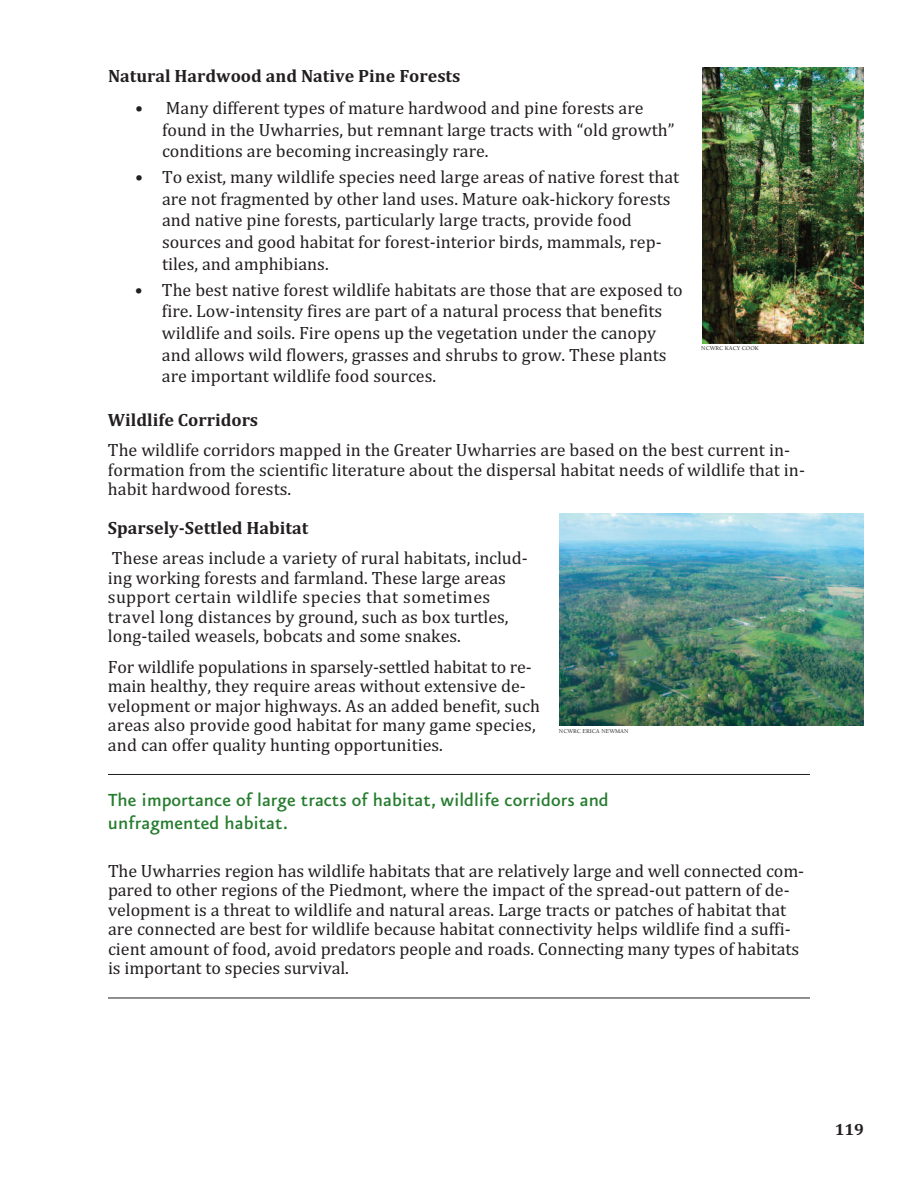
<style>
.page{position:relative;width:918px;height:1188px;background:#fff}
.page>*{position:absolute;margin:0;border:0;box-sizing:border-box;transform-origin:0 0}
.t1{font:500 21px/22.5px "Eureka Sans";color:#257c2e}
.t2{font:18px/19.5px "Cambria";color:#231f20}
.t3{font:700 18px "Cambria";color:#231f20}
.t4{font:700 16.5px "Cambria";color:#231f20}
.t5{font:500 6px "Berkeley";color:#231f20}
</style>
<div class="page">
<hr style="left:108px;top:774px;width:702px;height:1px;background:#231f20">
<hr style="left:108px;top:998px;width:702px;height:1px;background:#231f20">
<img style="left:702px;top:68px;width:162px;height:276px">
<img style="left:559px;top:513px;width:305px;height:212px">
<p class="t3" style="left:108px;top:65px;width:354px">Natural Hardwood and Native Pine Forests</p>
<p class="t2" style="left:162px;top:97px;width:514px;line-height:21.6px;text-indent:-27px">• Many different types of mature hardwood and pine forests are found in the Uwharries, but remnant large tracts with “old growth” conditions are becoming increasingly rare.</p>
<p class="t2" style="left:162px;top:166px;width:519px;line-height:21.6px;text-indent:-27px">• To exist, many wildlife species need large areas of native forest that are not fragmented by other land uses. Mature oak-hickory forests and native pine forests, particularly large tracts, provide food sources and good habitat for forest-interior birds, mammals, rep&shy;tiles, and amphibians.</p>
<p class="t2" style="left:162px;top:279px;width:522px;line-height:21.6px;text-indent:-27px">• The best native forest wildlife habitats are those that are exposed to fire. Low-intensity fires are part of a natural process that benefits wildlife and soils. Fire opens up the vegetation under the canopy and allows wild flowers, grasses and shrubs to grow. These plants are important wildlife food sources.</p>
<p class="t3" style="left:108px;top:409px;width:152px">Wildlife Corridors</p>
<p class="t2" style="left:108px;top:440px;width:699px">The wildlife corridors mapped in the Greater Uwharries are based on the best current in&shy;formation from the scientific literature about the dispersal habitat needs of wildlife that in&shy;habit hardwood forests.</p>
<p class="t3" style="left:108px;top:517px;width:202px">Sparsely-Settled Habitat</p>
<p class="t2" style="left:108px;top:548px;width:421px">These areas include a variety of rural habitats, includ&shy;ing working forests and farmland. These large areas support certain wildlife species that sometimes travel long distances by ground, such as box turtles, long-tailed weasels, bobcats and some snakes.</p>
<p class="t2" style="left:108px;top:657px;width:433px">For wildlife populations in sparsely-settled habitat to re&shy;main healthy, they require areas without extensive de&shy;velopment or major highways. As an added benefit, such areas also provide good habitat for many game species, and can offer quality hunting opportunities.</p>
<p class="t1" style="left:108px;top:788px;width:502px">The importance of large tracts of habitat, wildlife corridors and unfragmented habitat.</p>
<p class="t2" style="left:108px;top:861px;width:698px">The Uwharries region has wildlife habitats that are relatively large and well connected com&shy;pared to other regions of the Piedmont, where the impact of the spread-out pattern of de&shy;velopment is a threat to wildlife and natural areas. Large tracts or patches of habitat that are connected are best for wildlife because habitat connectivity helps wildlife find a suffi&shy;cient amount of food, avoid predators people and roads. Connecting many types of habitats is important to species survival.</p>
<p class="t5" style="left:701px;top:346px;width:59px">NCWRC KACY COOK</p>
<p class="t5" style="left:559px;top:729px;width:71px">NCWRC ERICA NEWMAN</p>
<p class="t4" style="left:835px;top:1119px;width:31px">119</p>
</div>
